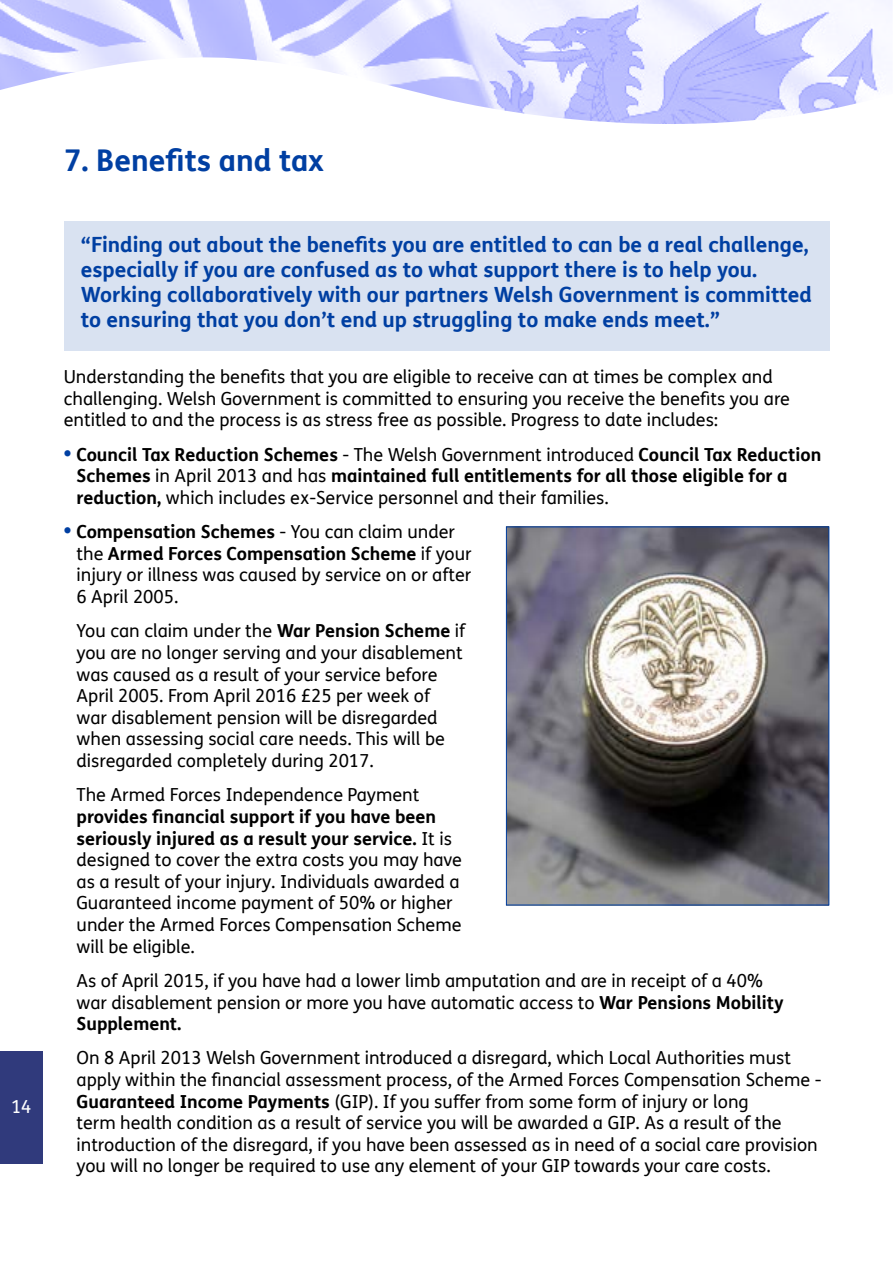
<style>
.page{position:relative;width:893px;height:1263px;background:#fff}
.page>*{position:absolute;margin:0;border:0;box-sizing:border-box;transform-origin:0 0}
.section_head{font:700 30px "FS Me";color:#003fa2}
.quote{font:700 21px/25.2px "FS Me";color:#003fa2}
.indented_body{font:18px/21.6px "FS Me";color:#000}
.Body_text{font:18px/21.6px "FS Me";color:#000}
.t1{font:700 18px/21.6px "FS Me";color:#000}
.t2{font:18px "FS Me";color:#fff}
.s1{font-weight:800;font-size:21px;color:#003fa2}
.s2{font-weight:400}
.s3{font-weight:700}
</style>
<div class="page">
<div style="left:0;top:1051px;width:43px;height:113px;background:#303a7c"></div>
<img style="left:0;top:0;width:892px;height:124px">
<div style="left:64px;top:222px;width:765px;height:129px;background:#d9e2f1"></div>
<img style="left:508px;top:528px;width:319px;height:375px">
<div style="left:506px;top:526px;width:323px;height:379px;border:1px solid #003fa2"></div>
<p class="t2" style="left:11px;top:1095px;width:22px">14</p>
<p class="section_head" style="left:64px;top:137px;width:261px">7. Benefits and tax</p>
<p class="quote" style="left:81px;top:231px;width:733px">“Finding out about the benefits you are entitled to can be a real challenge, especially if you are confused as to what support there is to help you.<br>Working collaboratively with our partners Welsh Government is committed to ensuring that you don’t end up struggling to make ends meet.”</p>
<p class="Body_text" style="left:64px;top:366px;width:728px">Understanding the benefits that you are eligible to receive can at times be complex and challenging. Welsh Government is committed to ensuring you receive the benefits you are entitled to and the process is as stress free as possible. Progress to date includes:</p>
<p class="t1" style="left:77px;top:443px;width:746px;text-indent:-13px"><span class="s1">•</span> Council Tax Reduction Schemes <span class="s2">- The Welsh Government introduced</span> Council Tax Reduction<br>Schemes <span class="s2">in April 2013 and has</span> maintained full entitlements for all those eligible for a reduction, <span class="s2">which includes ex-Service personnel and their families.</span></p>
<p class="indented_body" style="left:77px;top:521px;width:397px;text-indent:-13px"><span class="s1">•</span> <span class="s3">Compensation Schemes</span> - You can claim under the <span class="s3">Armed Forces Compensation Scheme</span> if your injury or illness was caused by service on or after 6 April 2005.</p>
<p class="indented_body" style="left:77px;top:620px;width:390px">You can claim under the <span class="s3">War Pension Scheme</span> if you are no longer serving and your disablement was caused as a result of your service before April 2005. From April 2016 £25 per week of<br>war disablement pension will be disregarded when assessing social care needs. This will be disregarded completely during 2017.</p>
<p class="indented_body" style="left:77px;top:784px;width:387px">The Armed Forces Independence Payment <span class="s3">provides financial support if you have been seriously injured as a result your service.</span> It is designed to cover the extra costs you may have as a result of your injury. Individuals awarded a Guaranteed income payment of 50% or higher under the Armed Forces Compensation Scheme will be eligible.</p>
<p class="indented_body" style="left:77px;top:969px;width:709px">As of April 2015, if you have had a lower limb amputation and are in receipt of a 40% war disablement pension or more you have automatic access to <span class="s3">War Pensions Mobility<br>Supplement.</span></p>
<p class="indented_body" style="left:77px;top:1047px;width:746px">On 8 April 2013 Welsh Government introduced a disregard, which Local Authorities must apply within the financial assessment process, of the Armed Forces Compensation Scheme -</p>
<p class="indented_body" style="left:77px;top:1090px;width:743px"><span class="s3">Guaranteed Income Payments</span> (GIP). If you suffer from some form of injury or long<br>term health condition as a result of service you will be awarded a GIP. As a result of the introduction of the disregard, if you have been assessed as in need of a social care provision you will no longer be required to use any element of your GIP towards your care costs.</p>
</div>
